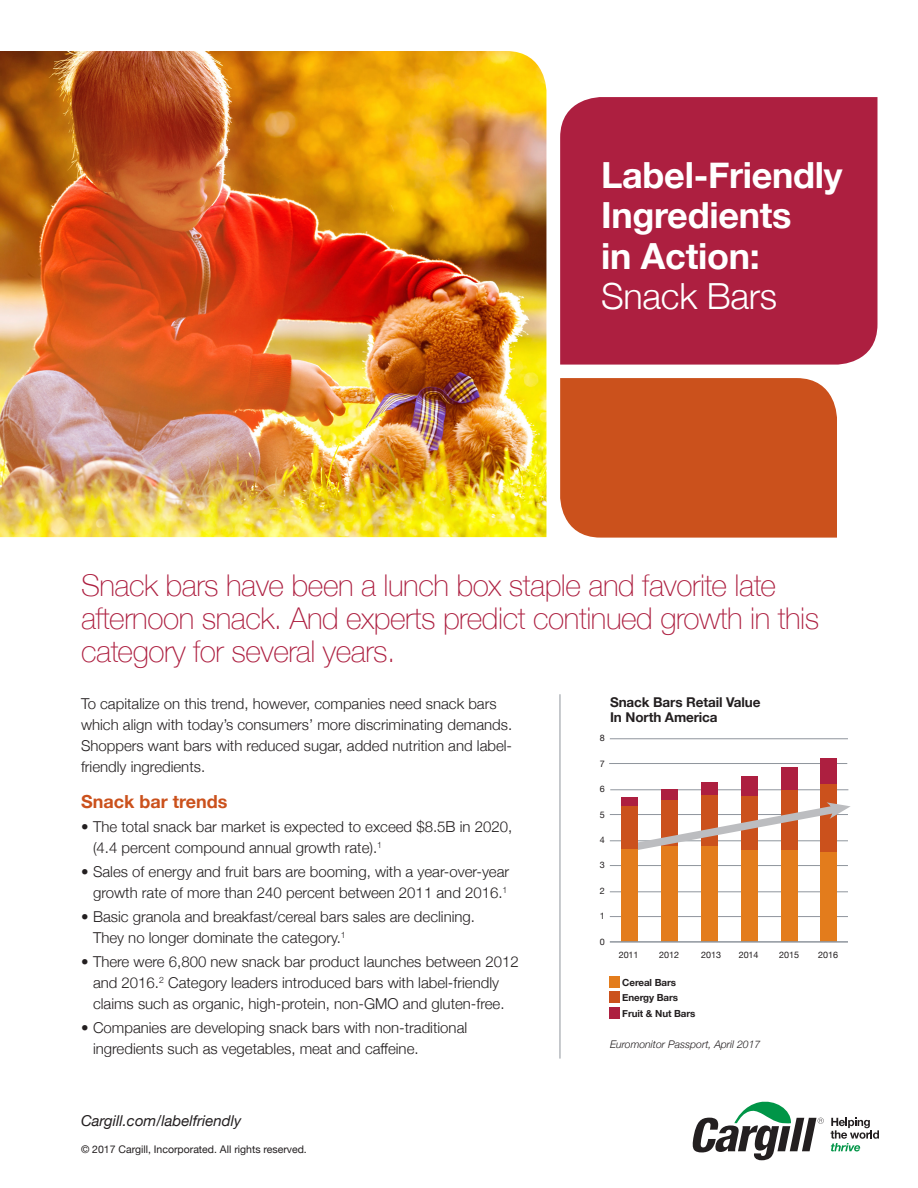
<style>
.page{position:relative;width:918px;height:1188px;background:#fff}
.page>*{position:absolute;margin:0;border:0;box-sizing:border-box;transform-origin:0 0}
.t1{font:700 36px/40.5px "Helvetica Neue";letter-spacing:-.01em;color:#fff}
.t2{font:100 30px/33px "Helvetica Neue";letter-spacing:-.015em;color:#ad1f40}
.t3{font:700 18px "Helvetica Neue";color:#cb511c}
.t4{font:300 15px/21px "Helvetica Neue";color:#231f20}
.t5{font:italic 15px "Helvetica Neue";color:#231f20}
.t6{font:700 13.5px/15px "Helvetica Neue";letter-spacing:-.01em;color:#231f20}
.FOOTNOTES{font:10.5px "Helvetica Neue";color:#231f20}
.FOOTNOTES-2{font:italic 300 10.5px "Helvetica Neue";color:#231f20}
.t7{font:700 9.75px "Helvetica Neue";letter-spacing:-.01em;color:#231f20}
.t8{font:9px "Helvetica Neue";letter-spacing:-.01em;color:#231f20}
.s1{font-weight:300}
</style>
<div class="page">
<hr style="left:610px;top:916px;width:238px;height:1px;background:#8f959d">
<hr style="left:610px;top:892px;width:238px;height:1px;background:#8f959d">
<hr style="left:610px;top:865px;width:238px;height:1px;background:#8f959d">
<hr style="left:610px;top:841px;width:238px;height:1px;background:#8f959d">
<hr style="left:610px;top:814px;width:238px;height:1px;background:#8f959d">
<hr style="left:610px;top:790px;width:238px;height:1px;background:#8f959d">
<hr style="left:610px;top:739px;width:238px;height:1px;background:#8f959d">
<hr style="left:609px;top:763px;width:238px;height:1px;background:#8f959d">
<div style="left:560px;top:378px;width:277px;height:160px;background:#cb511c"></div>
<div style="left:560px;top:97px;width:318px;height:268px;background:#ad1f40"></div>
<img style="left:0;top:51px;width:546px;height:486px">
<svg style="left:692px;top:1101px;width:132px;height:59px"></svg>
<svg style="left:831px;top:1118px;width:48px;height:33px"></svg>
<div style="left:702px;top:782px;width:16px;height:14px;background:#ad1f40"></div>
<div style="left:702px;top:796px;width:16px;height:50px;background:#cb511c"></div>
<div style="left:702px;top:846px;width:16px;height:96px;background:#e37c1c"></div>
<div style="left:609px;top:976px;width:10px;height:11px;background:#e37c1c"></div>
<div style="left:609px;top:991px;width:10px;height:12px;background:#cb511c"></div>
<div style="left:609px;top:1007px;width:10px;height:11px;background:#ad1f40"></div>
<div style="left:662px;top:789px;width:16px;height:11px;background:#ad1f40"></div>
<div style="left:662px;top:846px;width:16px;height:96px;background:#e37c1c"></div>
<div style="left:742px;top:776px;width:16px;height:20px;background:#ad1f40"></div>
<div style="left:742px;top:796px;width:16px;height:55px;background:#cb511c"></div>
<div style="left:742px;top:851px;width:16px;height:91px;background:#e37c1c"></div>
<div style="left:781px;top:767px;width:16px;height:24px;background:#ad1f40"></div>
<div style="left:781px;top:791px;width:16px;height:60px;background:#cb511c"></div>
<div style="left:781px;top:851px;width:16px;height:91px;background:#e37c1c"></div>
<div style="left:821px;top:759px;width:16px;height:25px;background:#ad1f40"></div>
<div style="left:821px;top:784px;width:16px;height:69px;background:#cb511c"></div>
<div style="left:821px;top:853px;width:16px;height:89px;background:#e37c1c"></div>
<svg style="left:638px;top:800px;width:213px;height:55px"></svg>
<div style="left:622px;top:848px;width:16px;height:94px;background:#e37c1c"></div>
<div style="left:622px;top:806px;width:16px;height:42px;background:#cb511c"></div>
<div style="left:622px;top:797px;width:16px;height:9px;background:#ad1f40"></div>
<hr style="left:610px;top:941px;width:238px;height:2px;background:#8f959d">
<hr style="left:560px;top:694px;width:1px;height:365px;background:#8f959d">
<p class="t1" style="left:601px;top:156px;width:243px">Label-Friendly<br>Ingredients<br>in Action:<br><span class="s1">Snack Bars</span></p>
<p class="t2" style="left:81px;top:567px;width:740px">Snack bars have been a lunch box staple and favorite late afternoon snack. And experts predict continued growth in this category for several years.</p>
<p class="t4" style="left:81px;top:692px;width:433px">To capitalize on this trend, however, companies need snack bars which align with today’s consumers’ more discriminating demands.<br>Shoppers want bars with reduced sugar, added nutrition and label&shy;friendly ingredients.</p>
<p class="t3" style="left:81px;top:787px;width:148px">Snack bar trends</p>
<p class="t4" style="left:93px;top:815px;width:421px;text-indent:-12px">• The total snack bar market is expected to exceed $8.5B in 2020, (4.4 percent compound annual growth rate).<sup>1</sup></p>
<p class="t4" style="left:81px;top:860px;width:430px;text-align:right">• Sales of energy and fruit bars are booming, with a year-over-year growth rate of more than 240 percent between 2011 and 2016.<sup>1</sup></p>
<p class="t4" style="left:93px;top:905px;width:384px;text-indent:-12px">• Basic granola and breakfast/cereal bars sales are declining.<br>They no longer dominate the category.<sup>1</sup></p>
<p class="t4" style="left:81px;top:950px;width:439px;text-align:center">• There were 6,800 new snack bar product launches between 2012 and 2016.<sup>2</sup> Category leaders introduced bars with label-friendly claims such as organic, high-protein, non-GMO and gluten-free.</p>
<p class="t4" style="left:93px;top:1016px;width:376px;text-indent:-12px">• Companies are developing snack bars with non-traditional ingredients such as vegetables, meat and caffeine.</p>
<p class="t5" style="left:81px;top:1110px;width:162px">Cargill.com/labelfriendly</p>
<p class="FOOTNOTES" style="left:81px;top:1142px;width:227px">© 2017 Cargill, Incorporated. All rights reserved.</p>
<p class="t6" style="left:610px;top:695px;width:152px">Snack Bars Retail Value<br>In North America</p>
<p class="t8" style="left:600px;top:732px;width:7px">8</p>
<p class="t8" style="left:600px;top:757px;width:7px">7</p>
<p class="t8" style="left:600px;top:782px;width:7px">6</p>
<p class="t8" style="left:600px;top:808px;width:7px">5</p>
<p class="t8" style="left:600px;top:833px;width:7px">4</p>
<p class="t8" style="left:600px;top:859px;width:7px">3</p>
<p class="t8" style="left:600px;top:884px;width:7px">2</p>
<p class="t8" style="left:600px;top:909px;width:7px">1</p>
<p class="t8" style="left:600px;top:935px;width:7px">0</p>
<p class="t8" style="left:619px;top:949px;width:21px">2011</p>
<p class="t8" style="left:659px;top:949px;width:21px">2012</p>
<p class="t8" style="left:701px;top:949px;width:21px">2013</p>
<p class="t8" style="left:739px;top:949px;width:21px">2014</p>
<p class="t8" style="left:779px;top:949px;width:21px">2015</p>
<p class="t8" style="left:818px;top:949px;width:21px">2016</p>
<p class="t7" style="left:622px;top:974px;width:55px">Cereal Bars</p>
<p class="t7" style="left:622px;top:990px;width:57px">Energy Bars</p>
<p class="t7" style="left:622px;top:1006px;width:75px">Fruit &amp; Nut Bars</p>
<p class="FOOTNOTES-2" style="left:610px;top:1036px;width:152px">Euromonitor Passport, April 2017</p>
</div>
